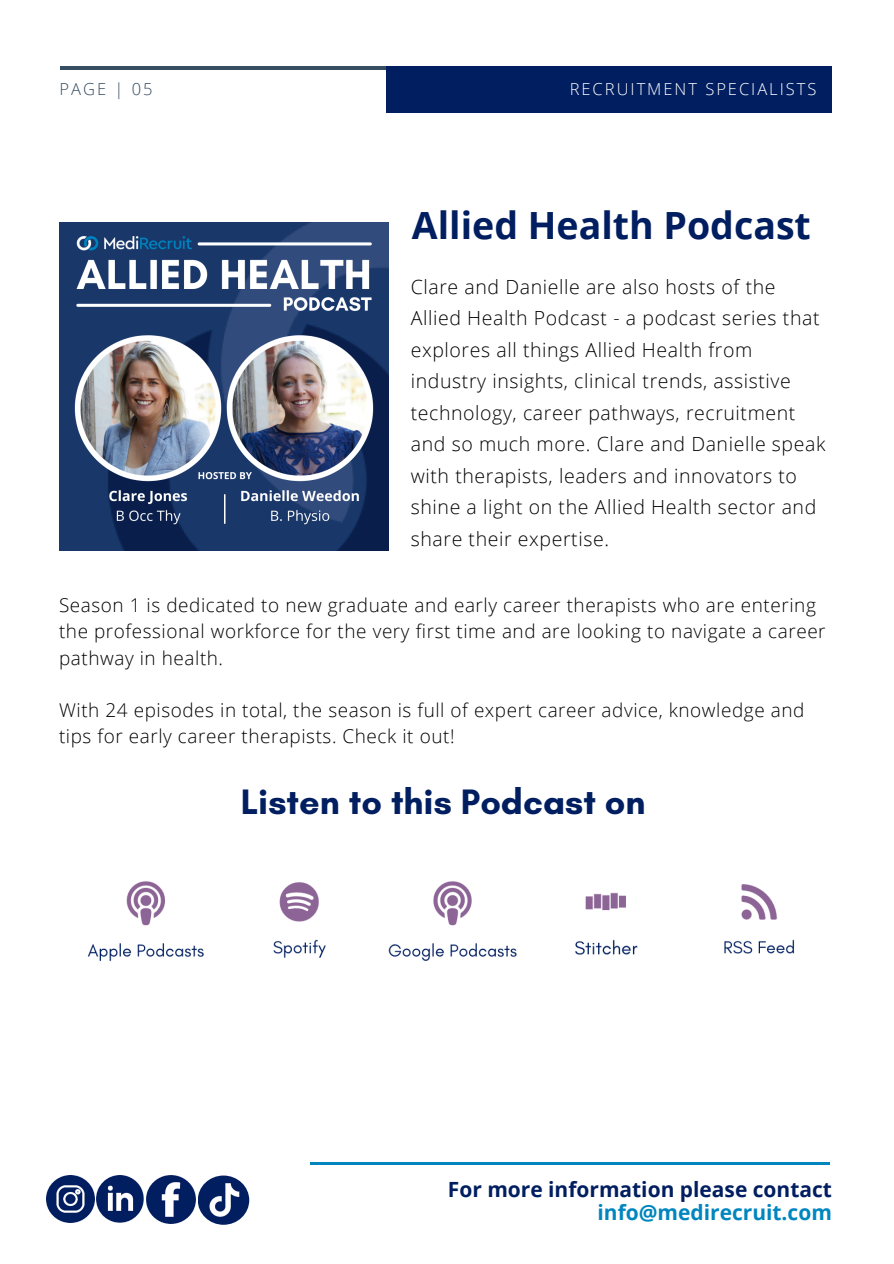
<style>
.page{position:relative;width:894px;height:1264px;background:#fff}
.page>*{position:absolute;margin:0;border:0;box-sizing:border-box;transform-origin:0 0}
.t1{font:700 37.5px "Open Sans";color:#001e60}
.t2{font:700 36px "Glacial Indifference";color:#001e60}
.t3{font:700 21px/23.2px "Open Sans";color:#001e60;text-align:right}
.t4{font:300 19.5px/31.5px "Open Sans";letter-spacing:.03em;color:#000}
.t5{font:300 18.9px/26.2px "Open Sans";letter-spacing:.03em;color:#000}
.t6{font:300 16.5px "Open Sans";letter-spacing:.12em;color:#fff}
.t7{font:300 16.5px "Open Sans";letter-spacing:.12em;color:#364d62}
.s1{color:#0086bf}
</style>
<div class="page">
<hr style="left:61px;top:66px;width:770px;height:4px;background:#364d62">
<hr style="left:310px;top:1162px;width:519px;height:2px;background:#0086bf">
<div style="left:386px;top:66px;width:445px;height:47px;background:#001e60"></div>
<img style="left:60px;top:222px;width:328px;height:329px">
<img style="left:87px;top:881px;width:708px;height:81px">
<img style="left:147px;top:1175px;width:48px;height:48px">
<img style="left:47px;top:1175px;width:47px;height:47px">
<img style="left:96px;top:1175px;width:48px;height:48px">
<div style="left:198px;top:1175px;width:51px;height:49px;background:#001e60;border-radius:50%"></div>
<img style="left:206px;top:1180px;width:35px;height:40px">
<p class="t7" style="left:60px;top:78px;width:94px">PAGE | 05</p>
<p class="t6" style="left:569px;top:77px;width:248px">RECRUITMENT SPECIALISTS</p>
<h3 class="t1" style="left:412px;top:199px;width:400px">Allied Health Podcast</h3>
<p class="t4" style="left:410px;top:270px;width:416px">Clare and Danielle are also hosts of the Allied Health Podcast - a podcast series that explores all things Allied Health from industry insights, clinical trends, assistive technology, career pathways, recruitment and so much more. Clare and Danielle speak with therapists, leaders and innovators to shine a light on the Allied Health sector and share their expertise.</p>
<h1 class="t5" style="left:59px;top:591px;width:768px">Season 1 is dedicated to new graduate and early career therapists who are entering the professional workforce for the very first time and are looking to navigate a career pathway in health.</h1>
<h3 class="t5" style="left:59px;top:696px;width:746px">With 24 episodes in total, the season is full of expert career advice, knowledge and tips for early career therapists. Check it out!</h3>
<h1 class="t2" style="left:240px;top:780px;width:406px">Listen to this Podcast on</h1>
<p class="t3" style="left:448px;top:1176px;width:385px">For more information please contact <span class="s1">info@medirecruit.com</span></p>
</div>
